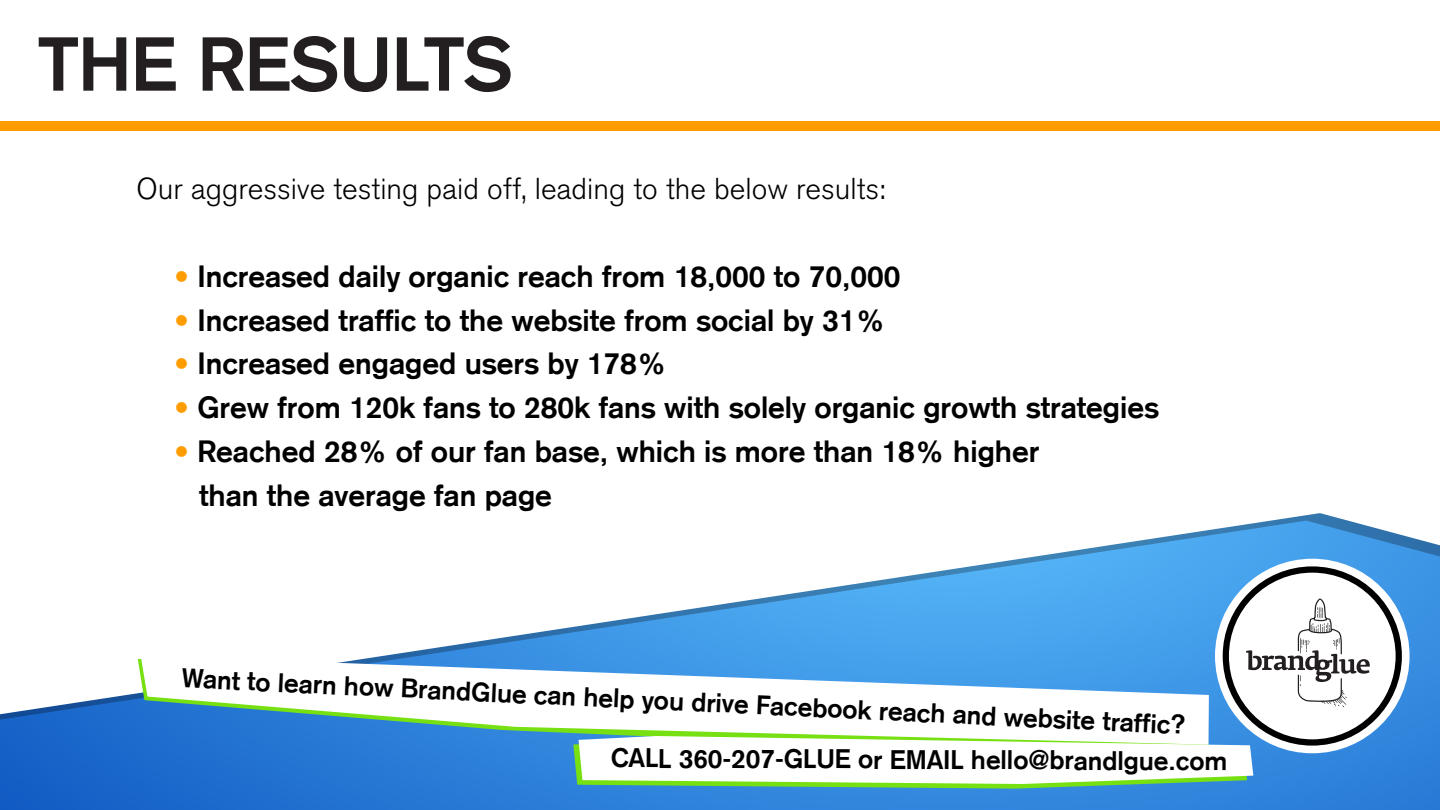
<style>
.page{position:relative;width:1440px;height:810px;background:#fff}
.page>*{position:absolute;margin:0;border:0;box-sizing:border-box;transform-origin:0 0}
.t1{font:700 74.88px "Akzidenz Grotesk";color:#231f20}
.t2{font:700 30px/43.8px "Akzidenz Grotesk";color:#000}
.t3{font:30px "Akzidenz Grotesk Expert BQ Light Os F";color:#000}
.t4{font:700 26.25px "Akzidenz Grotesk";letter-spacing:-.005em;color:#000}
.s1{color:#ff9d00}
</style>
<div class="page">
<img style="left:0;top:727px;width:1440px;height:83px">
<svg style="left:2px;top:513px;width:1438px;height:201px"></svg>
<div style="left:0;top:121px;width:1440px;height:10px;background:#ff9d00"></div>
<svg style="left:1215px;top:559px;width:195px;height:194px"></svg>
<div style="left:1223px;top:566px;width:179px;height:180px;border:6px solid #000;border-radius:50%"></div>
<svg style="left:1246px;top:598px;width:124px;height:109px"></svg>
<svg style="left:138px;top:659px;width:1073px;height:102px;background:#2a7ad4"></svg>
<svg style="left:141px;top:656px;width:1068px;height:89px"></svg>
<svg style="left:573px;top:736px;width:680px;height:53px"></svg>
<h1 class="t1" style="left:38px;top:20px;width:476px">THE RESULTS</h1>
<p class="t3" style="left:137px;top:172px;width:750px">Our aggressive testing paid off, leading to the below results:</p>
<p class="t2" style="left:174px;top:254px;width:728px"><span class="s1">•</span> Increased daily organic reach from 18,000 to 70,000</p>
<p class="t2" style="left:174px;top:298px;width:713px"><span class="s1">•</span> Increased traffic to the website from social by 31%</p>
<p class="t2" style="left:174px;top:342px;width:494px"><span class="s1">•</span> Increased engaged users by 178%</p>
<p class="t2" style="left:174px;top:385px;width:987px"><span class="s1">•</span> Grew from 120k fans to 280k fans with solely organic growth strategies</p>
<p class="t2" style="left:199px;top:429px;width:842px;text-indent:-25px"><span class="s1">•</span> Reached 28% of our fan base, which is more than 18% higher than the average fan page</p>
<p class="t4" style="left:183px;top:660px;width:1006px;rotate:3deg">Want to learn how BrandGlue can help you drive Facebook reach and website traffic?</p>
<p class="t4" style="left:611px;top:744px;width:618px">CALL 360-207-GLUE or EMAIL hello@brandlgue.com</p>
</div>
